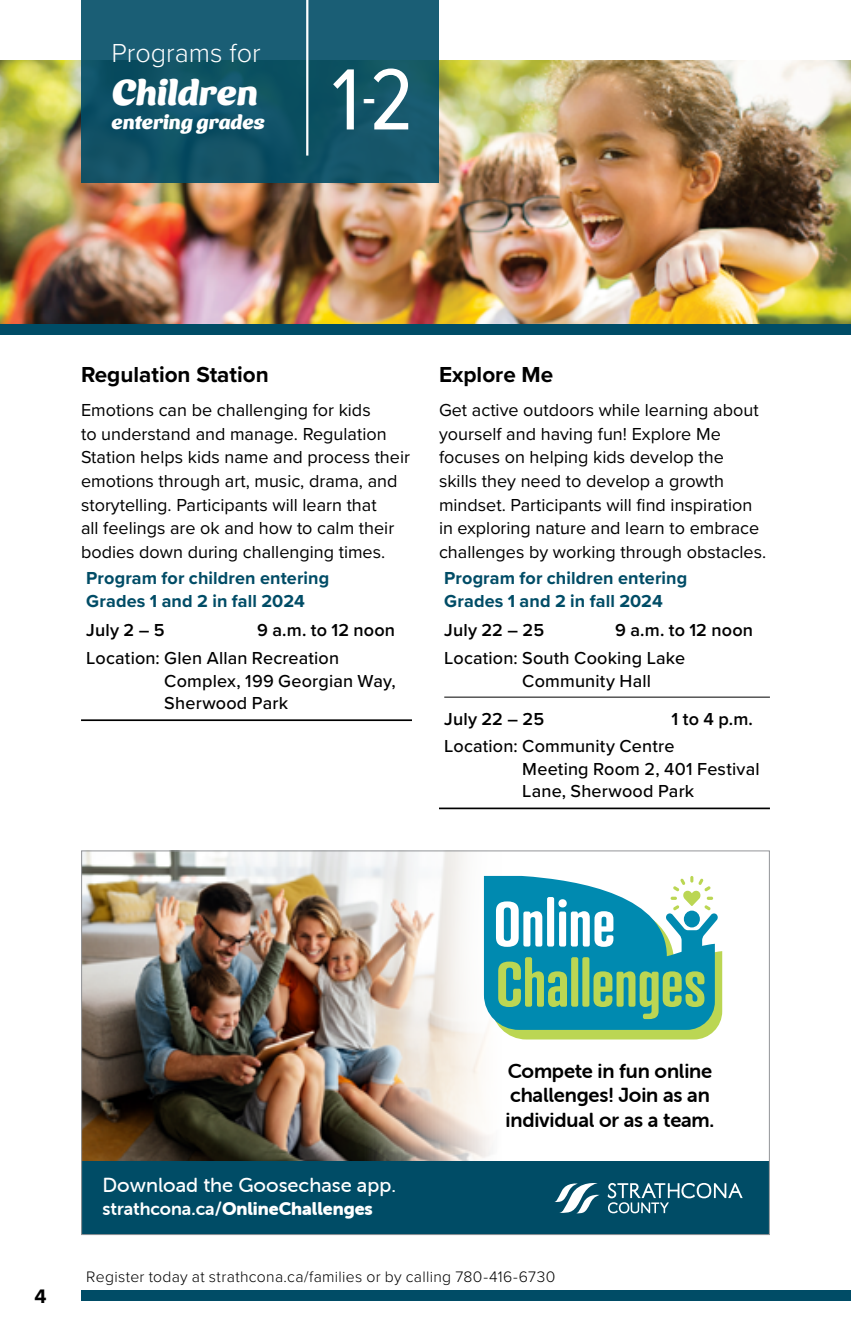
<style>
.page{position:relative;width:851px;height:1337px;background:#fff}
.page>*{position:absolute;margin:0;border:0;box-sizing:border-box;transform-origin:0 0}
.t1{font:90px "Proxima Nova Cond";color:#fff}
.Program_detail_-_Date_time{font:600 61.88px "Atrament";letter-spacing:-.015em;color:#bbd653}
.Program_detail_-_Date_time-2{font:600 61.88px "Atrament";letter-spacing:-.005em;color:#fff}
.t2{font:36px "Ice Cream Slant";color:#fff}
.t3{font:300 27px "Proxima Nova";color:#fff}
.Program_Title{font:700 22.5px "Proxima Nova";color:#000}
.t4{font:20.25px/24.3px "Museo Sans Rounded 700";letter-spacing:-.01em;color:#000}
.t5{font:20.25px "Museo Sans Rounded 500";color:#fff}
.t6{font:20.25px "Ice Cream Slant";color:#fff}
.t7{font:700 20.25px "Proxima Nova";color:#000}
.Body{font:18px/23.6px "Proxima Nova";color:#000}
.Program_location___line_final{font:500 18px/22.5px "Proxima Nova";letter-spacing:.01em;color:#000}
.Ages{font:700 18px/22.5px "Proxima Nova";letter-spacing:.005em;color:#004c66}
.Program_detail_-_Date_time-3{font:600 18px "Proxima Nova";letter-spacing:.01em;color:#000}
.Program_location___line{font:500 18px/22.5px "Proxima Nova";letter-spacing:.01em;color:#000}
.t8{font:18px "Museo Sans Rounded 900";color:#fff}
.t9{font:300 15.75px "Proxima Nova";letter-spacing:.02em;color:#000}
.s1{font-weight:600;font-size:49.5px}
.s2{font-family:"Museo Sans Rounded 700"}
</style>
<div class="page">
<div style="left:81px;top:1290px;width:769px;height:10px;background:#004c66"></div>
<img style="left:0;top:61px;width:850px;height:263px">
<hr style="left:81px;top:719px;width:331px;height:2px;background:#000">
<hr style="left:444px;top:696px;width:326px;height:1px;background:#000">
<hr style="left:439px;top:807px;width:331px;height:2px;background:#000">
<div style="left:0;top:324px;width:850px;height:10px;background:#004c66"></div>
<div style="left:81px;top:0;width:357px;height:182px;background:linear-gradient(to right,#115469,#16596c)"></div>
<hr style="left:306px;top:0;width:2px;height:156px;background:#fff">
<img style="left:83px;top:852px;width:279px;height:309px">
<svg style="left:362px;top:852px;width:337px;height:309px"></svg>
<div style="left:81px;top:1161px;width:687px;height:73px;background:#004c66"></div>
<svg style="left:607px;top:1183px;width:135px;height:30px"></svg>
<svg style="left:554px;top:1183px;width:46px;height:30px"></svg>
<svg style="left:484px;top:876px;width:238px;height:163px;background:#34a1b4"></svg>
<p class="t3" style="left:111px;top:33px;width:151px">Programs for</p>
<p class="t2" style="left:111px;top:62px;width:148px">Children</p>
<p class="t6" style="left:111px;top:105px;width:155px">entering grades</p>
<p class="t1" style="left:332px;top:33px;width:83px">1<span class="s1">-</span>2</p>
<p class="Program_Title" style="left:81px;top:358px;width:189px">Regulation Station</p>
<p class="Body" style="left:81px;top:397px;width:330px">Emotions can be challenging for kids<br>to understand and manage. Regulation Station helps kids name and process their emotions through art, music, drama, and storytelling. Participants will learn that<br>all feelings are ok and how to calm their bodies down during challenging times.</p>
<p class="Ages" style="left:86px;top:566px;width:244px">Program for children entering<br>Grades 1 and 2 in fall 2024</p>
<p class="Program_detail_-_Date_time-3" style="left:86px;top:617px;width:80px">July 2 – 5</p>
<p class="Program_detail_-_Date_time-3" style="left:257px;top:617px;width:139px">9 a.m. to 12 noon</p>
<p class="Program_location___line_final" style="left:164px;top:646px;width:233px;text-indent:-78px">Location: Glen Allan Recreation<br>Complex, 199 Georgian Way,<br>Sherwood Park</p>
<p class="Program_Title" style="left:439px;top:358px;width:116px">Explore Me</p>
<p class="Body" style="left:439px;top:397px;width:329px">Get active outdoors while learning about yourself and having fun! Explore Me focuses on helping kids develop the skills they need to develop a growth mindset. Participants will find inspiration in exploring nature and learn to embrace challenges by working through obstacles.</p>
<p class="Ages" style="left:444px;top:566px;width:244px">Program for children entering<br>Grades 1 and 2 in fall 2024</p>
<p class="Program_detail_-_Date_time-3" style="left:444px;top:617px;width:101px">July 22 – 25</p>
<p class="Program_detail_-_Date_time-3" style="left:615px;top:617px;width:139px">9 a.m. to 12 noon</p>
<p class="Program_location___line" style="left:522px;top:646px;width:164px;text-indent:-78px">Location: South Cooking Lake<br>Community Hall</p>
<p class="Program_detail_-_Date_time-3" style="left:444px;top:705px;width:101px">July 22 – 25</p>
<p class="Program_detail_-_Date_time-3" style="left:671px;top:705px;width:83px">1 to 4 p.m.</p>
<p class="Program_location___line_final" style="left:522px;top:734px;width:239px;text-indent:-78px">Location: Community Centre<br>Meeting Room 2, 401 Festival<br>Lane, Sherwood Park</p>
<p class="t7" style="left:34px;top:1281px;width:14px">4</p>
<p class="Program_detail_-_Date_time-2" style="left:493px;top:885px;width:124px">Online</p>
<p class="Program_detail_-_Date_time" style="left:495px;top:945px;width:212px">Challenges</p>
<p class="t5" style="left:102px;top:1174px;width:295px">Download the Goosechase app.</p>
<p class="t8" style="left:102px;top:1198px;width:272px"><span class="s2">strathcona.ca/</span>OnlineChallenges</p>
<p class="t4" style="left:505px;top:1059px;width:210px">Compete in fun online challenges! Join as an individual or as a team.</p>
<p class="t9" style="left:86px;top:1265px;width:470px">Register today at strathcona.ca/families or by calling 780-416-6730</p>
</div>
